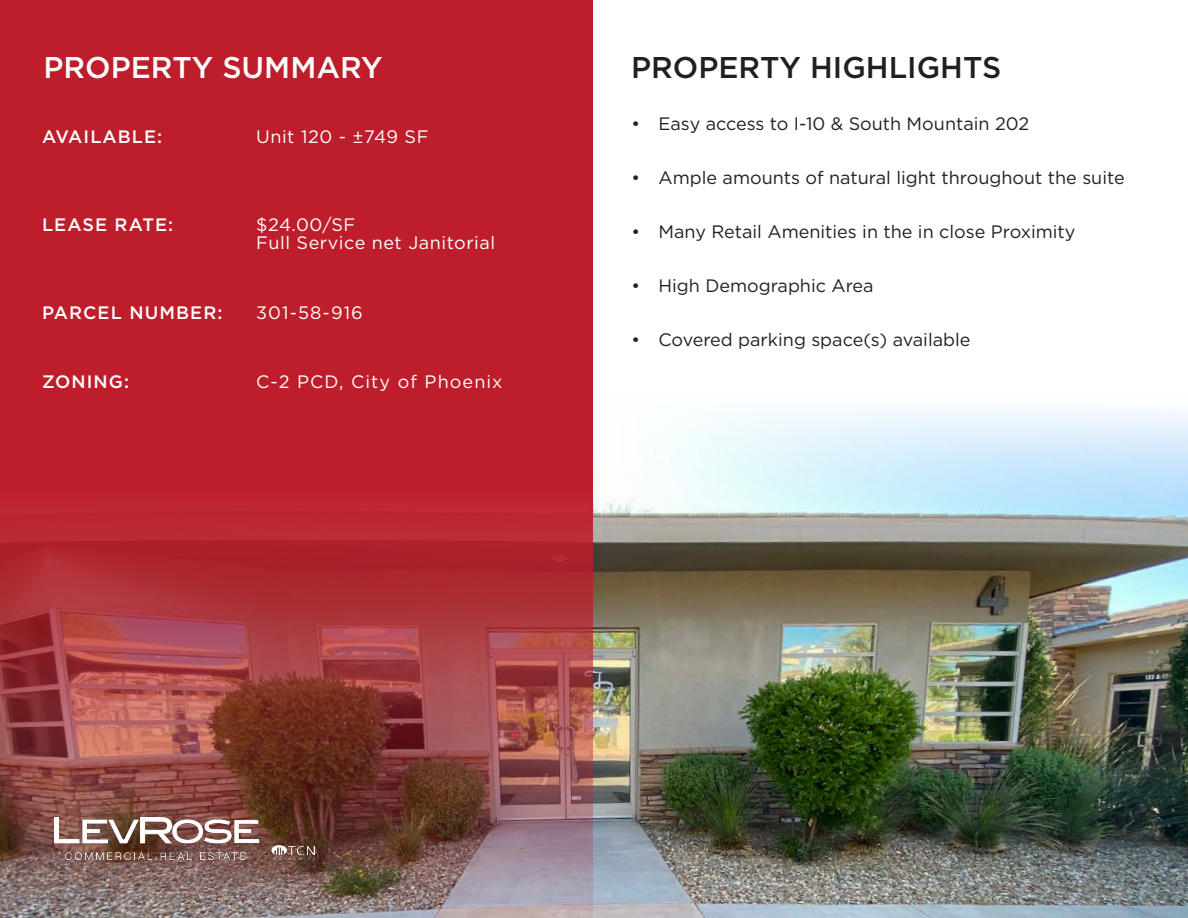
<style>
.page{position:relative;width:1188px;height:918px;background:#fff}
.page>*{position:absolute;margin:0;border:0;box-sizing:border-box;transform-origin:0 0}
.t1{font:500 30px "Gotham";color:#231f20}
.t2{font:500 30px "Gotham";color:#fff}
.t3{font:18px "Gotham";color:#231f20}
.t4{font:18px "Gotham";letter-spacing:.03em;color:#fff}
.t5{font:500 18px "Gotham";letter-spacing:.06em;color:#fff}
.t6{font:18px "Gotham";letter-spacing:.06em;color:#fff}
</style>
<div class="page">
<img style="left:593px;top:410px;width:595px;height:508px">
<img style="left:0;top:0;width:593px;height:918px">
<img style="left:54px;top:817px;width:261px;height:43px">
<p class="t2" style="left:44px;top:48px;width:340px">PROPERTY SUMMARY</p>
<p class="t1" style="left:631px;top:48px;width:372px">PROPERTY HIGHLIGHTS</p>
<p class="t5" style="left:42px;top:125px;width:122px">AVAILABLE:</p>
<p class="t4" style="left:256px;top:126px;width:174px">Unit 120 - ±749 SF</p>
<p class="t5" style="left:42px;top:213px;width:133px">LEASE RATE:</p>
<p class="t4" style="left:256px;top:213px;width:101px">$24.00/SF</p>
<p class="t4" style="left:256px;top:231px;width:241px">Full Service net Janitorial</p>
<p class="t5" style="left:42px;top:300px;width:182px">PARCEL NUMBER:</p>
<p class="t4" style="left:256px;top:301px;width:108px">301-58-916</p>
<p class="t5" style="left:42px;top:370px;width:89px">ZONING:</p>
<p class="t6" style="left:256px;top:370px;width:248px">C-2 PCD, City of Phoenix</p>
<p class="t3" style="left:632px;top:112px;width:399px">• Easy access to I-10 &amp; South Mountain 202</p>
<p class="t3" style="left:632px;top:166px;width:495px">• Ample amounts of natural light throughout the suite</p>
<p class="t3" style="left:632px;top:220px;width:446px">• Many Retail Amenities in the in close Proximity</p>
<p class="t3" style="left:632px;top:274px;width:244px">• High Demographic Area</p>
<p class="t3" style="left:632px;top:328px;width:341px">• Covered parking space(s) available</p>
</div>
